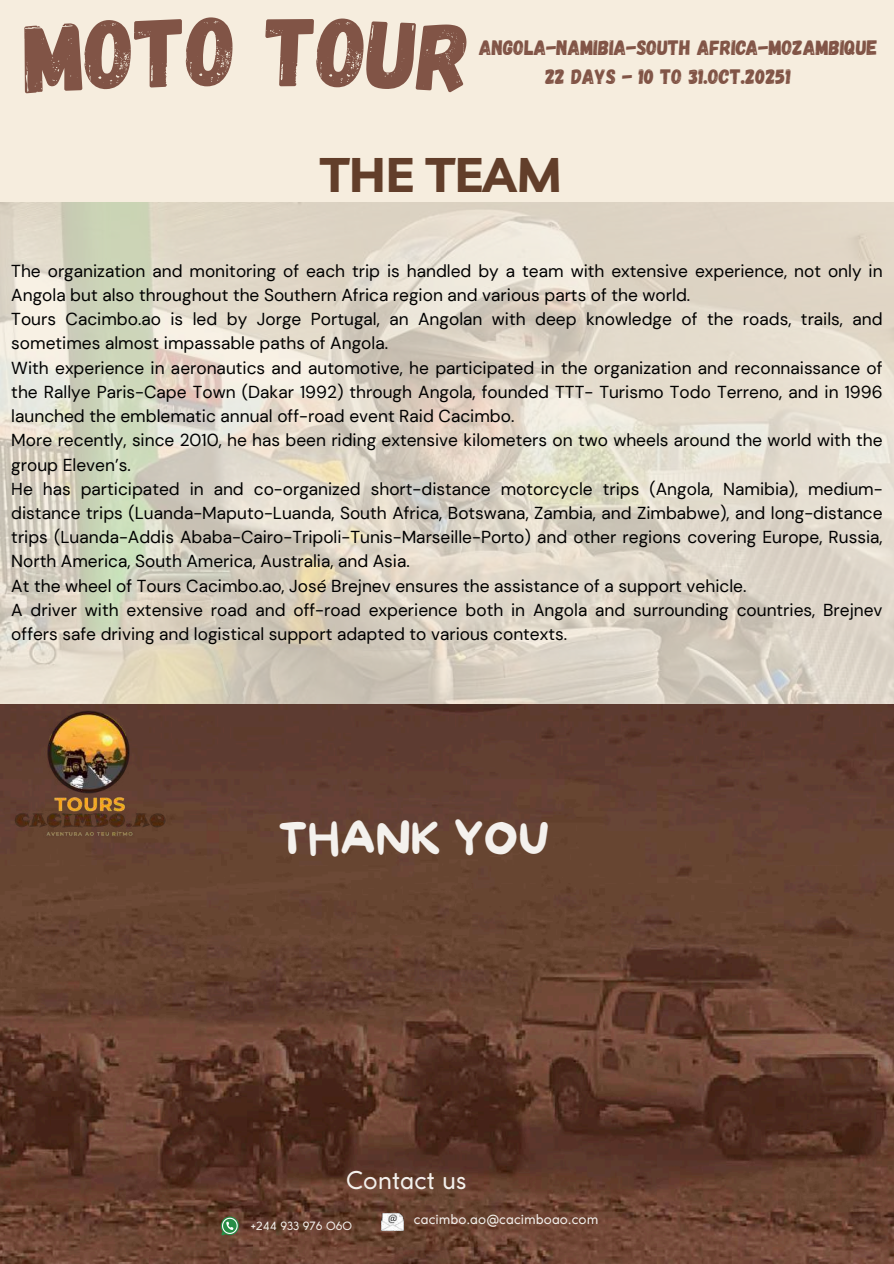
<style>
.page{position:relative;width:894px;height:1264px;background:#fff}
.page>*{position:absolute;margin:0;border:0;box-sizing:border-box;transform-origin:0 0}
.t1{font:700 48.3px "Livvic";color:#623e2a}
.t2{font:44.25px "More Sugar";color:#f4f1ed}
.t3{font:24.15px "Coco Gothic";color:#f4f1ed}
.t4{font:20.85px/28.7px "Gagalin";color:#815446}
.t5{font:17.25px/24.2px "DM Sans";color:#000}
.t6{font:13.35px "Coco Gothic";color:#f4f1ed}
.t7{font:11.25px "Coco Gothic";color:#f4f1ed}
</style>
<div class="page">
<div style="left:0;top:0;width:893px;height:1263px;background:#f6edde"></div>
<img style="left:0;top:203px;width:893px;height:1060px">
<svg style="left:221px;top:1216px;width:18px;height:19px"></svg>
<img style="left:381px;top:1213px;width:22px;height:16px">
<img style="left:0;top:705px;width:182px;height:143px">
<p class="t4" style="left:545px;top:32px;width:334px;text-indent:-66px">ANGOLA-NAMIBIA-SOUTH AFRICA-MOZAMBIQUE<br>22 DAYS - 10 TO 31.OCT.20251</p>
<h1 class="t1" style="left:320px;top:144px;width:243px">THE TEAM</h1>
<p class="t5" style="left:11px;top:259px;width:872px">The organization and monitoring of each trip is handled by a team with extensive experience, not only in Angola but also throughout the Southern Africa region and various parts of the world.<br>Tours Cacimbo.ao is led by Jorge Portugal, an Angolan with deep knowledge of the roads, trails, and sometimes almost impassable paths of Angola.<br>With experience in aeronautics and automotive, he participated in the organization and reconnaissance of the Rallye Paris-Cape Town (Dakar 1992) through Angola, founded TTT- Turismo Todo Terreno, and in 1996 launched the emblematic annual off-road event Raid Cacimbo.<br>More recently, since 2010, he has been riding extensive kilometers on two wheels around the world with the group Eleven’s.<br>He has participated in and co-organized short-distance motorcycle trips (Angola, Namibia), medium&shy;distance trips (Luanda-Maputo-Luanda, South Africa, Botswana, Zambia, and Zimbabwe), and long-distance trips (Luanda-Addis Ababa-Cairo-Tripoli-Tunis-Marseille-Porto) and other regions covering Europe, Russia, North America, South America, Australia, and Asia.<br>At the wheel of Tours Cacimbo.ao, José Brejnev ensures the assistance of a support vehicle.<br>A driver with extensive road and off-road experience both in Angola and surrounding countries, Brejnev offers safe driving and logistical support adapted to various contexts.</p>
<h2 class="t2" style="left:278px;top:814px;width:273px">THANK YOU</h2>
<h3 class="t3" style="left:346px;top:1171px;width:122px">Contact us</h3>
<p class="t7" style="left:251px;top:1221px;width:103px">+244 933 976 060</p>
<p class="t6" style="left:414px;top:1214px;width:186px">cacimbo.ao@cacimboao.com</p>
</div>
